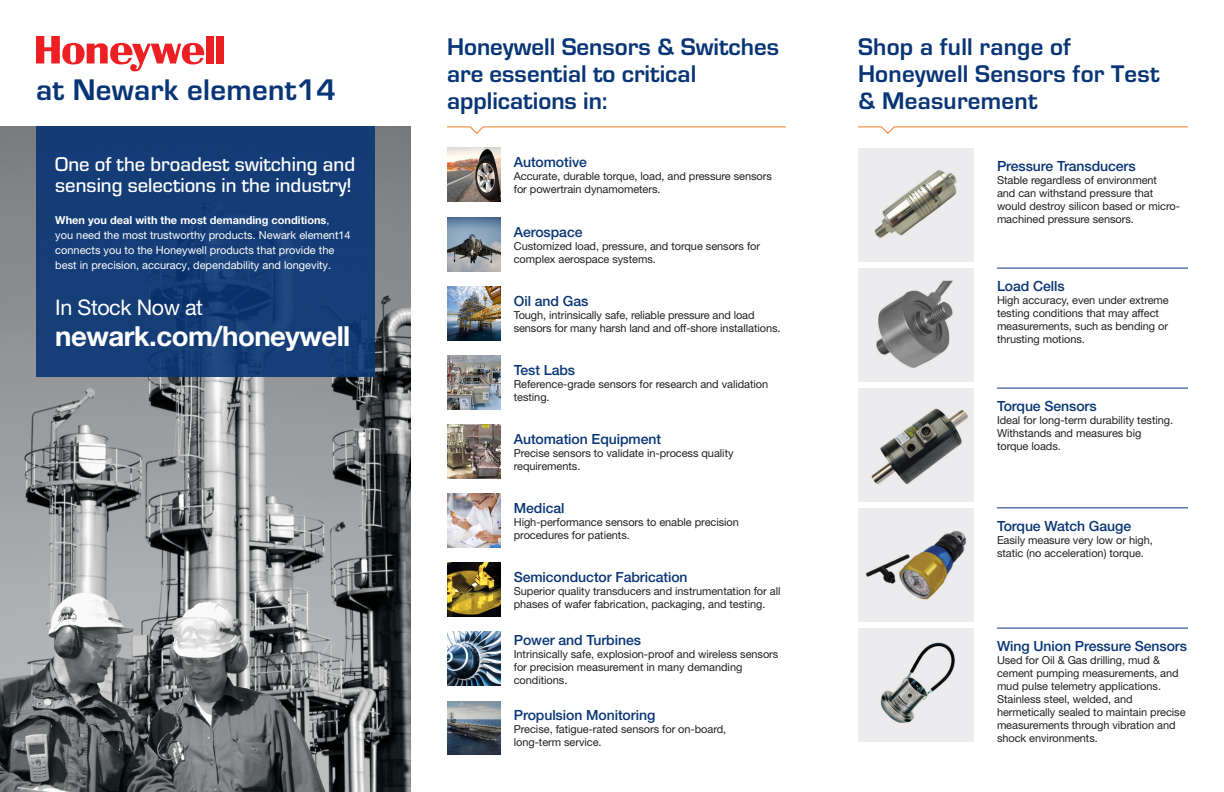
<style>
.page{position:relative;width:1224px;height:792px;background:#fff}
.page>*{position:absolute;margin:0;border:0;box-sizing:border-box;transform-origin:0 0}
.t1{font:700 30.9px "Eurostile TCE";letter-spacing:.01em;color:#083575}
.t2{font:700 27.7px "Helvetica Neue";letter-spacing:-.02em;color:#fff}
.t3{font:700 25px/27px "Eurostile TCE";color:#083575}
.t4{font:21.5px "Helvetica Neue";letter-spacing:-.02em;color:#fff}
.t5{font:500 20.7px/21.6px "Eurostile TCE";color:#fff}
.Heading{font:500 14px "Helvetica Neue";letter-spacing:-.005em;color:#083575}
.Description{font:11px/13px "Helvetica Neue";letter-spacing:-.005em;color:#231f20}
.t6{font:11px/15px "Helvetica Neue";color:#fff}
.s1{font-weight:700}
</style>
<div class="page">
<img style="left:0;top:126px;width:411px;height:666px">
<div style="left:36px;top:127px;width:339px;height:250px;background:#143d77"></div>
<img style="left:858px;top:148px;width:115px;height:114px">
<img style="left:447px;top:494px;width:54px;height:54px">
<img style="left:447px;top:563px;width:54px;height:54px">
<img style="left:447px;top:355px;width:54px;height:54px">
<img style="left:447px;top:217px;width:54px;height:54px">
<img style="left:447px;top:148px;width:54px;height:54px">
<img style="left:447px;top:286px;width:54px;height:54px">
<img style="left:447px;top:701px;width:54px;height:54px">
<img style="left:447px;top:424px;width:54px;height:54px">
<img style="left:447px;top:632px;width:54px;height:54px">
<div style="left:206px;top:36px;width:8px;height:27px;background:#ee1f23"></div>
<div style="left:217px;top:36px;width:7px;height:27px;background:#ee1f23"></div>
<svg style="left:36px;top:36px;width:168px;height:35px"></svg>
<svg style="left:447px;top:126px;width:339px;height:8px"></svg>
<svg style="left:858px;top:126px;width:330px;height:8px"></svg>
<img style="left:858px;top:268px;width:115px;height:114px">
<hr style="left:997px;top:268px;width:191px;height:1px;background:#083575">
<img style="left:858px;top:388px;width:115px;height:114px">
<hr style="left:997px;top:388px;width:191px;height:1px;background:#083575">
<img style="left:858px;top:508px;width:115px;height:114px">
<hr style="left:997px;top:508px;width:191px;height:1px;background:#083575">
<img style="left:858px;top:628px;width:115px;height:114px">
<hr style="left:997px;top:628px;width:191px;height:1px;background:#083575">
<p class="t1" style="left:36px;top:73px;width:302px">at Newark element14</p>
<p class="t5" style="left:55px;top:153px;width:301px">One of the broadest switching and sensing selections in the industry!</p>
<p class="t6" style="left:55px;top:212px;width:297px"><span class="s1">When you deal with the most demanding conditions</span>,<br>you need the most trustworthy products. Newark element14 connects you to the Honeywell products that provide the best in precision, accuracy, dependability and longevity.</p>
<p class="t4" style="left:55px;top:295px;width:149px">In Stock Now at</p>
<p class="t2" style="left:55px;top:319px;width:297px">newark.com/honeywell</p>
<p class="t3" style="left:447px;top:33px;width:334px">Honeywell Sensors &amp; Switches are essential to critical applications in:</p>
<p class="t3" style="left:858px;top:34px;width:303px">Shop a full range of<br>Honeywell Sensors for Test &amp; Measurement</p>
<p class="Heading" style="left:514px;top:154px;width:75px">Automotive</p>
<p class="Description" style="left:514px;top:170px;width:260px">Accurate, durable torque, load, and pressure sensors for powertrain dynamometers.</p>
<p class="Heading" style="left:514px;top:223px;width:70px">Aerospace</p>
<p class="Description" style="left:514px;top:239px;width:248px">Customized load, pressure, and torque sensors for complex aerospace systems.</p>
<p class="Heading" style="left:514px;top:292px;width:76px">Oil and Gas</p>
<p class="Description" style="left:514px;top:308px;width:268px">Tough, intrinsically safe, reliable pressure and load sensors for many harsh land and off-shore installations.</p>
<p class="Heading" style="left:514px;top:361px;width:63px">Test Labs</p>
<p class="Description" style="left:514px;top:377px;width:256px">Reference-grade sensors for research and validation testing.</p>
<p class="Heading" style="left:514px;top:431px;width:149px">Automation Equipment</p>
<p class="Description" style="left:514px;top:446px;width:221px">Precise sensors to validate in-process quality requirements.</p>
<p class="Heading" style="left:514px;top:500px;width:52px">Medical</p>
<p class="Description" style="left:514px;top:515px;width:227px">High-performance sensors to enable precision procedures for patients.</p>
<p class="Heading" style="left:514px;top:569px;width:175px">Semiconductor Fabrication</p>
<p class="Description" style="left:514px;top:585px;width:268px">Superior quality transducers and instrumentation for all phases of wafer fabrication, packaging, and testing.</p>
<p class="Heading" style="left:514px;top:631px;width:129px">Power and Turbines</p>
<p class="Description" style="left:514px;top:647px;width:266px">Intrinsically safe, explosion-proof and wireless sensors for precision measurement in many demanding conditions.</p>
<p class="Heading" style="left:514px;top:707px;width:143px">Propulsion Monitoring</p>
<p class="Description" style="left:514px;top:723px;width:214px">Precise, fatigue-rated sensors for on-board, long-term service.</p>
<p class="Heading" style="left:997px;top:158px;width:140px">Pressure Transducers</p>
<p class="Description" style="left:997px;top:174px;width:185px">Stable regardless of environment<br>and can withstand pressure that would destroy silicon based or micro&shy;machined pressure sensors.</p>
<p class="Heading" style="left:997px;top:278px;width:69px">Load Cells</p>
<p class="Description" style="left:997px;top:293px;width:173px">High accuracy, even under extreme testing conditions that may affect measurements, such as bending or thrusting motions.</p>
<p class="Heading" style="left:997px;top:398px;width:101px">Torque Sensors</p>
<p class="Description" style="left:997px;top:413px;width:178px">Ideal for long-term durability testing.<br>Withstands and measures big torque loads.</p>
<p class="Heading" style="left:997px;top:518px;width:136px">Torque Watch Gauge</p>
<p class="Description" style="left:997px;top:533px;width:157px">Easily measure very low or high, static (no acceleration) torque.</p>
<p class="Heading" style="left:997px;top:638px;width:192px">Wing Union Pressure Sensors</p>
<p class="Description" style="left:997px;top:653px;width:190px">Used for Oil &amp; Gas drilling, mud &amp; cement pumping measurements, and mud pulse telemetry applications.<br>Stainless steel, welded, and hermetically sealed to maintain precise measurements through vibration and shock environments.</p>
</div>
